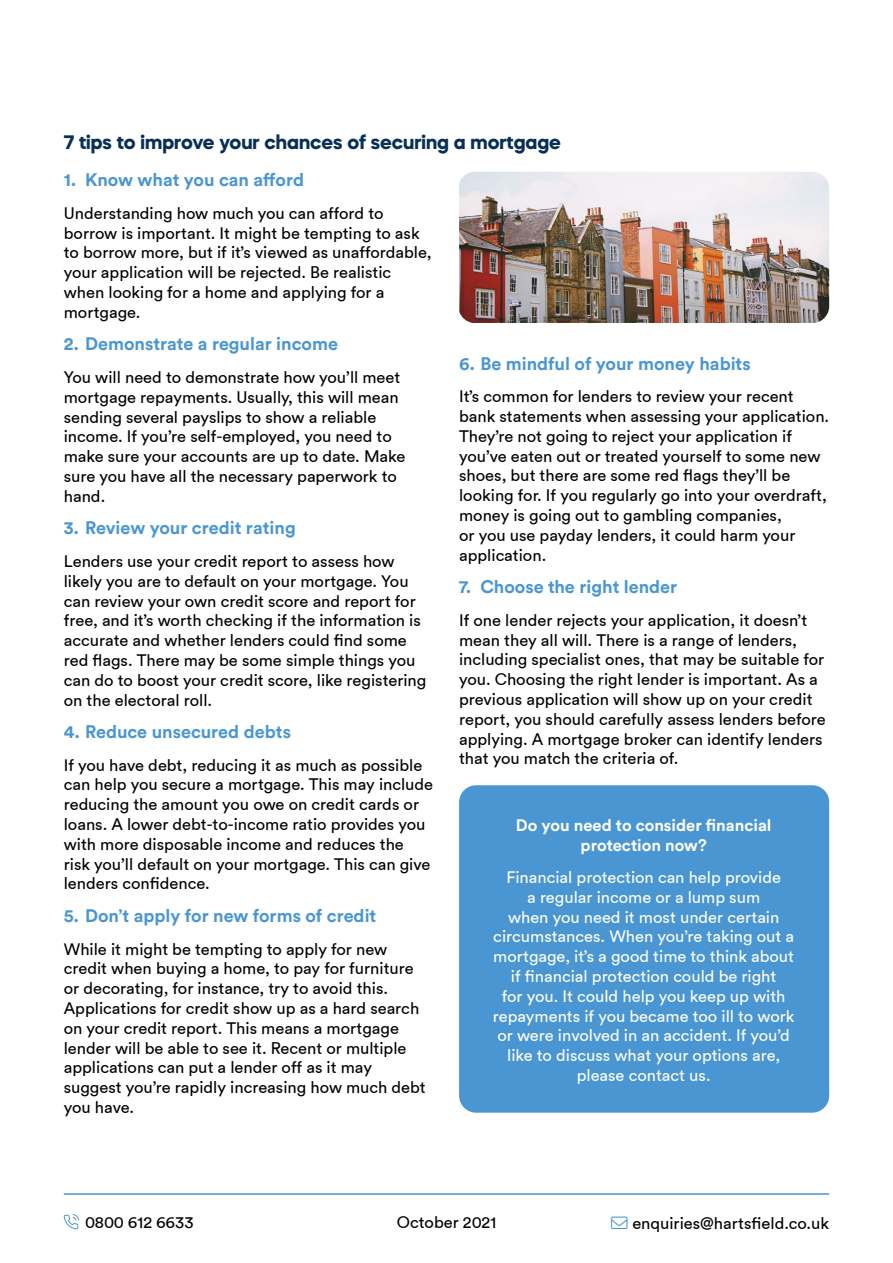
<style>
.page{position:relative;width:893px;height:1263px;background:#fff}
.page>*{position:absolute;margin:0;border:0;box-sizing:border-box;transform-origin:0 0}
.t1{font:700 19.5px "Mazzard H";color:#083057}
.t2{font:700 18px "Circular Std";color:#4a96d2}
.t3{font:16.5px/19.8px "Circular Std";color:#000}
.t4{font:16.5px/19.8px "Circular Std";color:#fff;text-align:center}
.t5{font:700 16.5px/19.8px "Circular Std";color:#fff;text-align:center}
.s1{color:#4a96d2}
</style>
<div class="page">
<hr style="left:64px;top:1193px;width:765px;height:2px;background:#4a96d2">
<div style="left:459px;top:785px;width:370px;height:328px;background:#4a96d2;border-radius:17px"></div>
<img style="left:459px;top:172px;width:370px;height:151px">
<svg style="left:64px;top:1214px;width:15px;height:15px"></svg>
<p class="t1" style="left:64px;top:129px;width:499px">7 tips to improve your chances of securing a mortgage</p>
<p class="t2" style="left:64px;top:168px;width:242px">1. Know what you can afford</p>
<p class="t3" style="left:64px;top:204px;width:369px">Understanding how much you can afford to borrow is important. It might be tempting to ask to borrow more, but if it’s viewed as unaffordable, your application will be rejected. Be realistic when looking for a home and applying for a mortgage.</p>
<p class="t2" style="left:64px;top:332px;width:276px">2. Demonstrate a regular income</p>
<p class="t3" style="left:64px;top:368px;width:343px">You will need to demonstrate how you’ll meet mortgage repayments. Usually, this will mean sending several payslips to show a reliable income. If you’re self-employed, you need to make sure your accounts are up to date. Make sure you have all the necessary paperwork to hand.</p>
<p class="t2" style="left:64px;top:516px;width:233px">3. Review your credit rating</p>
<p class="t3" style="left:64px;top:552px;width:364px">Lenders use your credit report to assess how likely you are to default on your mortgage. You can review your own credit score and report for free, and it’s worth checking if the information is accurate and whether lenders could find some red flags. There may be some simple things you can do to boost your credit score, like registering on the electoral roll.</p>
<p class="t2" style="left:64px;top:720px;width:229px">4. Reduce unsecured debts</p>
<p class="t3" style="left:64px;top:755px;width:371px">If you have debt, reducing it as much as possible can help you secure a mortgage. This may include reducing the amount you owe on credit cards or loans. A lower debt-to-income ratio provides you with more disposable income and reduces the risk you’ll default on your mortgage. This can give lenders confidence.</p>
<p class="t2" style="left:64px;top:904px;width:314px">5. Don’t apply for new forms of credit</p>
<p class="t3" style="left:64px;top:939px;width:363px">While it might be tempting to apply for new credit when buying a home, to pay for furniture or decorating, for instance, try to avoid this.<br>Applications for credit show up as a hard search on your credit report. This means a mortgage lender will be able to see it. Recent or multiple applications can put a lender off as it may suggest you’re rapidly increasing how much debt you have.</p>
<p class="t2" style="left:459px;top:352px;width:293px">6. Be mindful of your money habits</p>
<p class="t3" style="left:459px;top:387px;width:372px">It’s common for lenders to review your recent bank statements when assessing your application.<br>They’re not going to reject your application if you’ve eaten out or treated yourself to some new shoes, but there are some red flags they’ll be looking for. If you regularly go into your overdraft, money is going out to gambling companies,<br>or you use payday lenders, it could harm your application.</p>
<p class="t2" style="left:459px;top:575px;width:220px">7. Choose the right lender</p>
<p class="t3" style="left:459px;top:610px;width:368px">If one lender rejects your application, it doesn’t mean they all will. There is a range of lenders, including specialist ones, that may be suitable for you. Choosing the right lender is important. As a previous application will show up on your credit report, you should carefully assess lenders before applying. A mortgage broker can identify lenders that you match the criteria of.</p>
<p class="t5" style="left:516px;top:815px;width:257px">Do you need to consider financial protection now?</p>
<p class="t4" style="left:493px;top:868px;width:303px">Financial protection can help provide<br>a regular income or a lump sum<br>when you need it most under certain circumstances. When you’re taking out a mortgage, it’s a good time to think about if financial protection could be right<br>for you. It could help you keep up with repayments if you became too ill to work or were involved in an accident. If you’d like to discuss what your options are, please contact us.</p>
<p class="t3" style="left:397px;top:1213px;width:101px">October 2021</p>
<p class="t3" style="left:85px;top:1213px;width:110px">0800 612 6633</p>
<p class="t3" style="left:611px;top:1214px;width:219px"><span class="s1">→</span> enquiries@hartsfield.co.uk</p>
</div>
